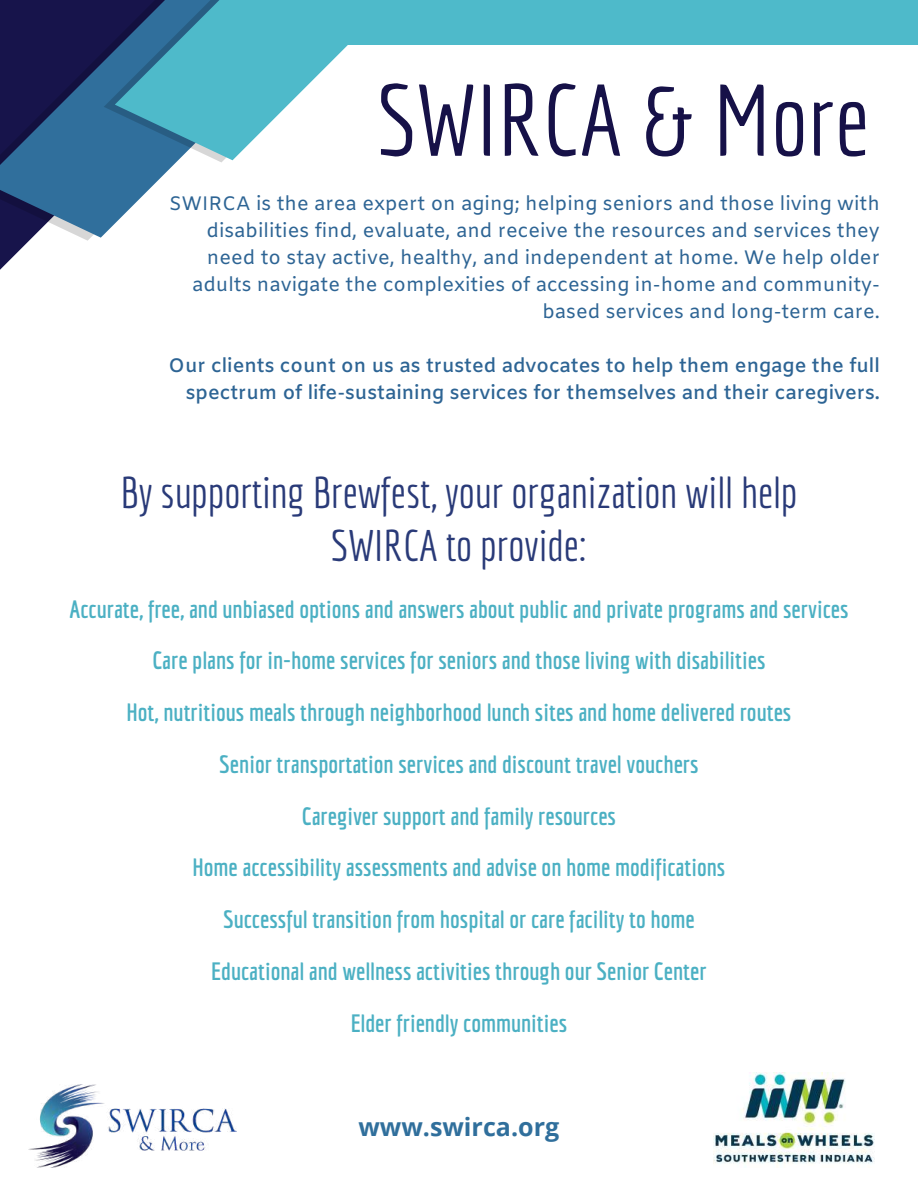
<style>
.page{position:relative;width:918px;height:1188px;background:#fff}
.page>*{position:absolute;margin:0;border:0;box-sizing:border-box;transform-origin:0 0}
.t1{font:99px "Economica";color:#161148}
.t2{font:43.2px/52.8px "Economica";color:#293a78;text-align:center}
.t3{font:700 25.05px "Open Sans";color:#306f9c}
.t4{font:700 24.45px/51.8px "Economica";color:#4bb0c3;text-align:center}
.t5{font:19.5px/27px "Amiko";color:#2d6494;text-align:right}
.t6{font:600 19.5px/27px "Amiko";color:#2d6494;text-align:right}
</style>
<div class="page">
<img style="left:713px;top:1073px;width:161px;height:93px">
<img style="left:29px;top:1085px;width:208px;height:83px">
<div style="left:60px;top:0;width:858px;height:44px;background:#4ebaca"></div>
<svg style="left:0;top:0;width:425px;height:269px"></svg>
<svg style="left:104px;top:0;width:286px;height:194px;fill:#306f9c"></svg>
<svg style="left:115px;top:0;width:286px;height:191px"></svg>
<h1 class="t1" style="left:377px;top:62px;width:494px">SWIRCA &amp; More</h1>
<p class="t5" style="left:169px;top:191px;width:712px">SWIRCA is the area expert on aging; helping seniors and those living with disabilities find, evaluate, and receive the resources and services they need to stay active, healthy, and independent at home. We help older adults navigate the complexities of accessing in-home and community&shy;based services and long-term care.</p>
<p class="t6" style="left:169px;top:353px;width:713px">Our clients count on us as trusted advocates to help them engage the full spectrum of life-sustaining services for themselves and their caregivers.</p>
<h2 class="t2" style="left:121px;top:466px;width:678px">By supporting Brewfest, your organization will help<br>SWIRCA to provide:</h2>
<p class="t4" style="left:69px;top:583px;width:781px">Accurate, free, and unbiased options and answers about public and private programs and services Care plans for in-home services for seniors and those living with disabilities<br>Hot, nutritious meals through neighborhood lunch sites and home delivered routes<br>Senior transportation services and discount travel vouchers<br>Caregiver support and family resources<br>Home accessibility assessments and advise on home modifications<br>Successful transition from hospital or care facility to home<br>Educational and wellness activities through our Senior Center<br>Elder friendly communities</p>
<p class="t3" style="left:359px;top:1109px;width:202px">www.swirca.org</p>
</div>
